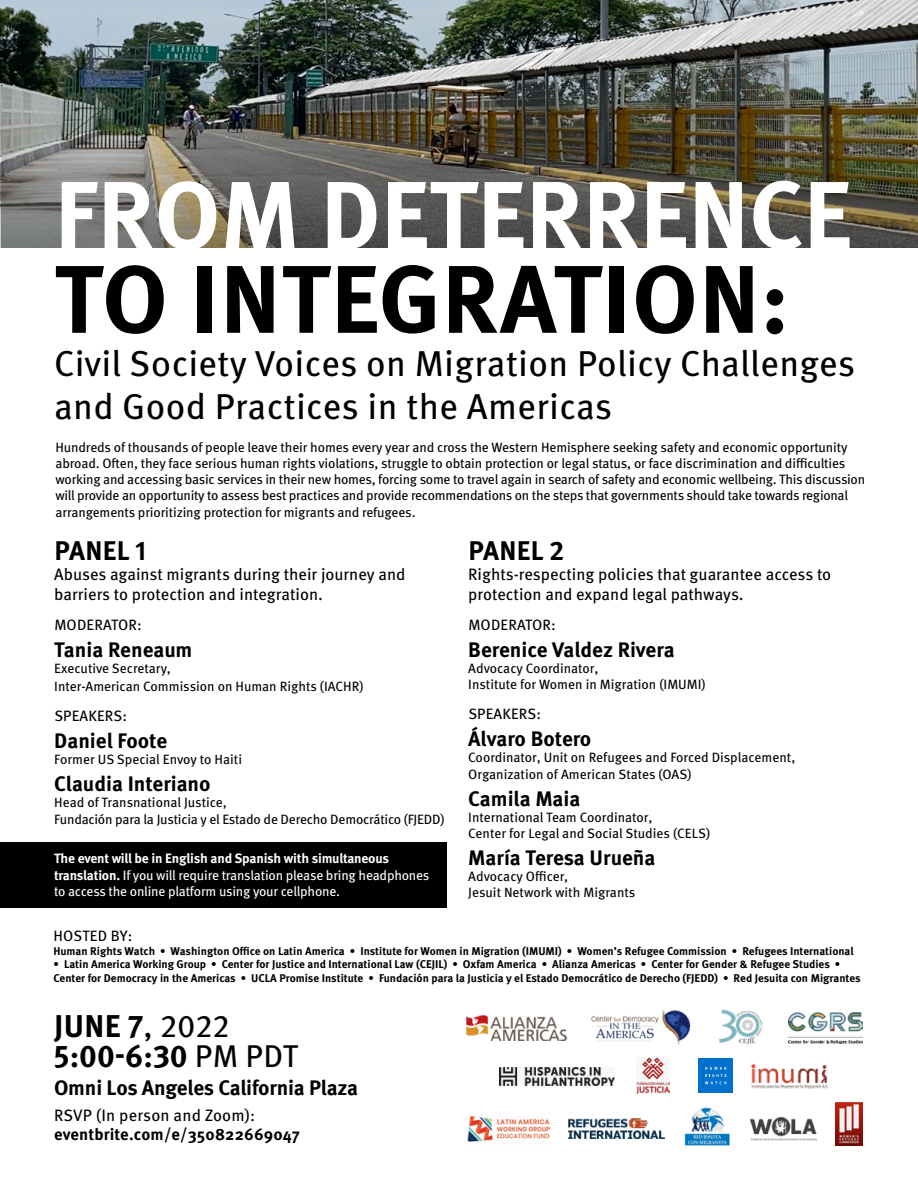
<style>
.page{position:relative;width:918px;height:1188px;background:#fff}
.page>*{position:absolute;margin:0;border:0;box-sizing:border-box;transform-origin:0 0}
.t1{font:700 96px "Meta Pro";color:#fff}
.t2{font:700 96px "Meta Pro";letter-spacing:.01em;color:#000}
.t3{font:36px/43.2px "Meta Pro";letter-spacing:.01em;color:#000}
.t4{font:700 31.5px/30px "Meta Pro";letter-spacing:.01em;color:#000}
.t5{font:700 27px "Meta Pro";letter-spacing:.01em;color:#000}
.t6{font:700 21px "Meta Pro";letter-spacing:-.005em;color:#000}
.t7{font:16.5px/19.8px "Meta Pro";color:#000}
.t8{font:700 16.5px/19.8px "Meta Pro";letter-spacing:.01em;color:#000}
.t9{font:15px "Meta Pro";letter-spacing:.01em;color:#000}
.t10{font:13.5px/16.2px "Meta Pro";letter-spacing:-.01em;color:#000}
.t11{font:13.5px/16.2px "Meta Pro";letter-spacing:-.015em;color:#fff}
.t12{font:700 11.25px/13.5px "Meta Pro";color:#000}
.s1{font-weight:700}
.s2{font-weight:400}
.s3{font-family:"Meta Pro Norm";font-weight:400}
</style>
<div class="page">
<div style="left:0;top:843px;width:447px;height:65px;background:#000"></div>
<img style="left:0;top:0;width:918px;height:248px">
<img style="left:2px;top:90px;width:916px;height:158px">
<img style="left:684px;top:1107px;width:46px;height:39px">
<img style="left:467px;top:1015px;width:101px;height:26px">
<img style="left:636px;top:1058px;width:34px;height:35px">
<img style="left:719px;top:1009px;width:44px;height:36px">
<img style="left:591px;top:1010px;width:100px;height:35px">
<img style="left:789px;top:1012px;width:73px;height:32px">
<img style="left:750px;top:1063px;width:79px;height:26px">
<img style="left:569px;top:1118px;width:95px;height:20px">
<img style="left:750px;top:1118px;width:66px;height:23px">
<img style="left:836px;top:1103px;width:26px;height:43px">
<div style="left:699px;top:1058px;width:34px;height:35px;background:#0072ce"></div>
<svg style="left:705px;top:1067px;width:21px;height:17px"></svg>
<img style="left:468px;top:1116px;width:82px;height:26px">
<img style="left:499px;top:1068px;width:116px;height:18px">
<h1 class="t1" style="left:54px;top:140px;width:799px">FROM DETERRENCE</h1>
<h1 class="t2" style="left:54px;top:224px;width:736px">TO INTEGRATION:</h1>
<h2 class="t3" style="left:54px;top:340px;width:803px">Civil S0ciety Voices on Migration Policy Challenges and Good Practices in the Americas</h2>
<p class="t10" style="left:56px;top:438px;width:811px">Hundreds of thousands of people leave their homes every year and cross the Western Hemisphere seeking safety and economic opportunity abroad. Often, they face serious human rights violations, struggle to obtain protection or legal status, or face discrimination and difficulties working and accessing basic services in their new homes, forcing some to travel again in search of safety and economic wellbeing. This discussion will provide an opportunity to assess best practices and provide recommendations on the steps that governments should take towards regional arrangements prioritizing protection for migrants and refugees.</p>
<h3 class="t5" style="left:54px;top:530px;width:94px">PANEL 1</h3>
<p class="t7" style="left:54px;top:563px;width:353px">Abuses against migrants during their journey and barriers to protection and integration.</p>
<p class="t9" style="left:54px;top:613px;width:89px">MODERATOR:</p>
<h3 class="t6" style="left:54px;top:633px;width:140px">Tania Reneaum</h3>
<p class="t10" style="left:54px;top:659px;width:311px;line-height:18px">Executive Secretary,<br>Inter-American Commission on Human Rights (IACHR)</p>
<p class="t9" style="left:54px;top:704px;width:74px">SPEAKERS:</p>
<h3 class="t6" style="left:54px;top:724px;width:114px">Daniel Foote</h3>
<p class="t10" style="left:54px;top:751px;width:189px">Former US Special Envoy to Haiti</p>
<h3 class="t6" style="left:54px;top:768px;width:158px">Claudia Interiano</h3>
<p class="t10" style="left:54px;top:794px;width:392px">Head of Transnational Justice,<br>Fundación para la Justicia y el Estado de Derecho Democrático (FJEDD)</p>
<p class="t11" style="left:54px;top:850px;width:377px"><span class="s1">The event will be in English and Spanish with simultaneous translation.</span> If you will require translation please bring headphones to access the online platform using your cellphone.</p>
<h3 class="t5" style="left:468px;top:530px;width:98px">PANEL 2</h3>
<p class="t7" style="left:468px;top:563px;width:364px">Rights-respecting policies that guarantee access to protection and expand legal pathways.</p>
<p class="t9" style="left:468px;top:613px;width:89px">MODERATOR:</p>
<h3 class="t6" style="left:468px;top:633px;width:208px">Berenice Valdez Rivera</h3>
<p class="t10" style="left:468px;top:659px;width:239px">Advocacy Coordinator,<br>Institute for Women in Migration (IMUMI)</p>
<p class="t9" style="left:468px;top:703px;width:74px">SPEAKERS:</p>
<h3 class="t6" style="left:468px;top:723px;width:125px">Álvaro Botero</h3>
<p class="t10" style="left:468px;top:749px;width:329px">Coordinator, Unit on Refugees and Forced Displacement,<br>Organization of American States (OAS)</p>
<h3 class="t6" style="left:468px;top:782px;width:114px">Camila Maia</h3>
<p class="t10" style="left:468px;top:808px;width:243px">International Team Coordinator,<br>Center for Legal and Social Studies (CELS)</p>
<h3 class="t6" style="left:468px;top:841px;width:189px">María Teresa Urueña</h3>
<p class="t10" style="left:468px;top:868px;width:169px">Advocacy Officer,<br>Jesuit Network with Migrants</p>
<p class="t9" style="left:54px;top:924px;width:80px">HOSTED BY:</p>
<p class="t12" style="left:54px;top:943px;width:802px">Human Rights Watch • Washington Office on Latin America • Institute for Women in Migration (IMUMI) • Women’s Refugee Commission • Refugees International</p>
<p class="t12" style="left:54px;top:957px;width:809px">• Latin America Working Group • Center for Justice and International Law (CEJIL) • Oxfam America • Alianza Americas • Center for Gender &amp; Refugee Studies •<br>Center for Democracy in the Americas • UCLA Promise Institute • Fundación para la Justicia y el Estado Democrático de Derecho (FJEDD) • Red Jesuita con Migrantes</p>
<h3 class="t4" style="left:54px;top:1009px;width:245px">JUNE 7<span class="s2">, 2022<br></span>5:00-6:30 <span class="s2">PM PDT</span></h3>
<h3 class="t6" style="left:54px;top:1071px;width:306px">Omni Los Angeles California Plaza</h3>
<p class="t8" style="left:54px;top:1104px;width:248px"><span class="s2">RSVP (In person and Zoom)</span><span class="s3">: </span>eventbrite.com/e/350822669047</p>
</div>
